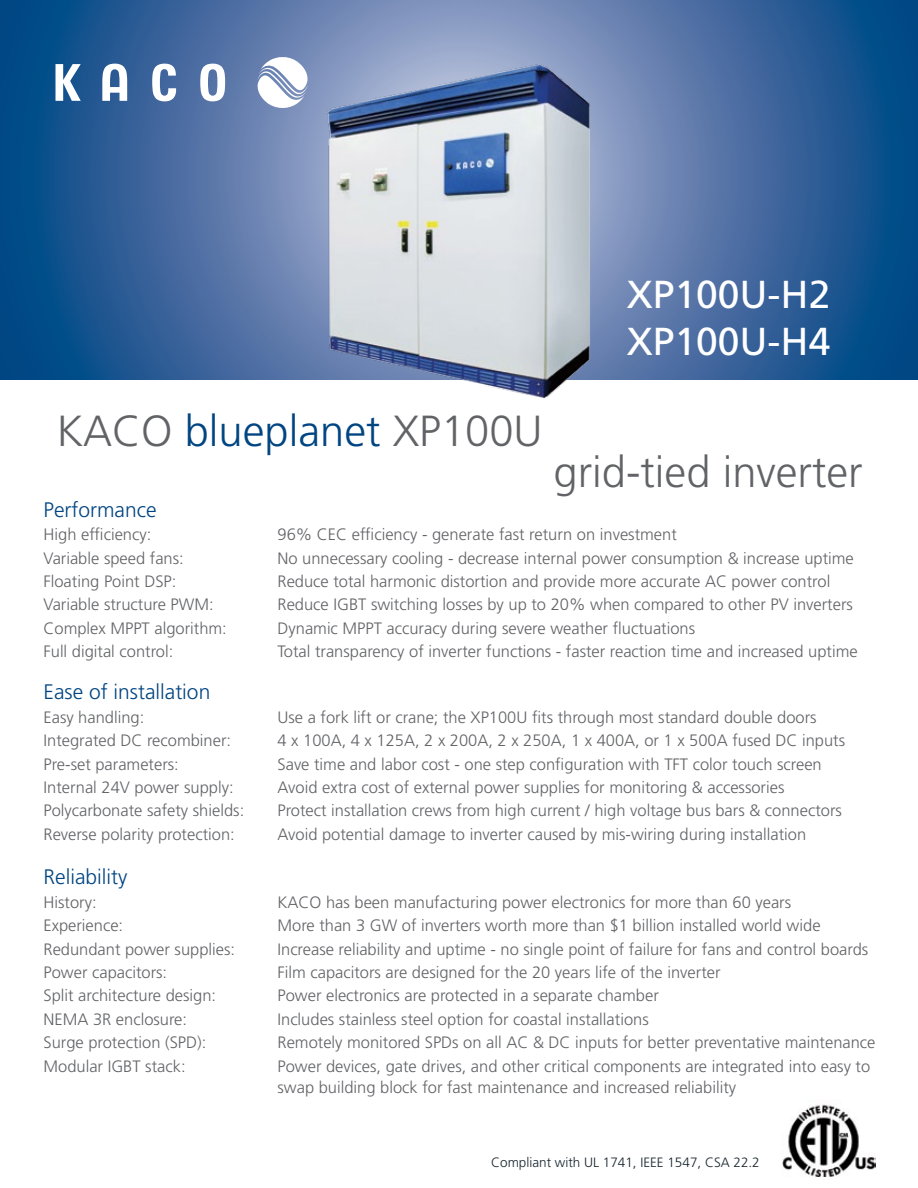
<style>
.page{position:relative;width:918px;height:1188px;background:#fff}
.page>*{position:absolute;margin:0;border:0;box-sizing:border-box;transform-origin:0 0}
.t1{font:300 43.5px "Frutiger LT Pro";color:#626366}
.t2{font:39px/46.8px "Frutiger LT Pro";color:#fff}
.t3{font:300 21px "Frutiger LT Pro";color:#004582}
.t4{font:300 16.5px/21px "Frutiger LT Pro";color:#626366}
.t5{font:300 13.5px "Frutiger LT Pro";color:#16252d}
.s1{color:#004582}
</style>
<div class="page">
<svg style="left:0;top:0;width:918px;height:379px;background:#3c689d"></svg>
<svg style="left:56px;top:64px;width:169px;height:37px"></svg>
<svg style="left:257px;top:57px;width:36px;height:51px"></svg>
<img style="left:293px;top:46px;width:313px;height:352px">
<img style="left:782px;top:1104px;width:94px;height:73px">
<h2 class="t2" style="left:627px;top:271px;width:205px">XP100U-H2<br>XP100U-H4</h2>
<h1 class="t1" style="left:57px;top:406px;width:487px">KACO <span class="s1">blueplanet</span> XP100U</h1>
<h1 class="t1" style="left:554px;top:446px;width:311px">grid-tied inverter</h1>
<p class="t3" style="left:44px;top:497px;width:115px">Performance</p>
<p class="t4" style="left:44px;top:524px;width:109px">High efficiency:</p>
<p class="t4" style="left:278px;top:524px;width:401px">96% CEC efficiency - generate fast return on investment</p>
<p class="t4" style="left:44px;top:548px;width:142px">Variable speed fans:</p>
<p class="t4" style="left:278px;top:548px;width:578px">No unnecessary cooling - decrease internal power consumption &amp; increase uptime</p>
<p class="t4" style="left:44px;top:571px;width:134px">Floating Point DSP:</p>
<p class="t4" style="left:278px;top:571px;width:554px">Reduce total harmonic distortion and provide more accurate AC power control</p>
<p class="t4" style="left:44px;top:594px;width:172px">Variable structure PWM:</p>
<p class="t4" style="left:278px;top:594px;width:577px">Reduce IGBT switching losses by up to 20% when compared to other PV inverters</p>
<p class="t4" style="left:44px;top:618px;width:185px">Complex MPPT algorithm:</p>
<p class="t4" style="left:278px;top:618px;width:419px">Dynamic MPPT accuracy during severe weather fluctuations</p>
<p class="t4" style="left:44px;top:641px;width:131px">Full digital control:</p>
<p class="t4" style="left:278px;top:641px;width:582px">Total transparency of inverter functions - faster reaction time and increased uptime</p>
<p class="t3" style="left:44px;top:680px;width:168px">Ease of installation</p>
<p class="t4" style="left:44px;top:707px;width:102px">Easy handling:</p>
<p class="t4" style="left:278px;top:707px;width:541px">Use a fork lift or crane; the XP100U fits through most standard double doors</p>
<p class="t4" style="left:44px;top:730px;width:189px">Integrated DC recombiner:</p>
<p class="t4" style="left:278px;top:730px;width:569px">4 x 100A, 4 x 125A, 2 x 200A, 2 x 250A, 1 x 400A, or 1 x 500A fused DC inputs</p>
<p class="t4" style="left:44px;top:754px;width:137px">Pre-set parameters:</p>
<p class="t4" style="left:278px;top:754px;width:546px">Save time and labor cost - one step configuration with TFT color touch screen</p>
<p class="t4" style="left:44px;top:777px;width:192px">Internal 24V power supply:</p>
<p class="t4" style="left:278px;top:777px;width:508px">Avoid extra cost of external power supplies for monitoring &amp; accessories</p>
<p class="t4" style="left:44px;top:800px;width:202px">Polycarbonate safety shields:</p>
<p class="t4" style="left:278px;top:800px;width:566px">Protect installation crews from high current / high voltage bus bars &amp; connectors</p>
<p class="t4" style="left:44px;top:824px;width:193px">Reverse polarity protection:</p>
<p class="t4" style="left:278px;top:824px;width:530px">Avoid potential damage to inverter caused by mis-wiring during installation</p>
<p class="t3" style="left:44px;top:865px;width:85px">Reliability</p>
<p class="t4" style="left:44px;top:892px;width:55px">History:</p>
<p class="t4" style="left:278px;top:892px;width:515px">KACO has been manufacturing power electronics for more than 60 years</p>
<p class="t4" style="left:44px;top:915px;width:81px">Experience:</p>
<p class="t4" style="left:278px;top:915px;width:545px">More than 3 GW of inverters worth more than $1 billion installed world wide</p>
<p class="t4" style="left:44px;top:939px;width:193px">Redundant power supplies:</p>
<p class="t4" style="left:278px;top:939px;width:592px">Increase reliability and uptime - no single point of failure for fans and control boards</p>
<p class="t4" style="left:44px;top:962px;width:125px">Power capacitors:</p>
<p class="t4" style="left:278px;top:962px;width:445px">Film capacitors are designed for the 20 years life of the inverter</p>
<p class="t4" style="left:44px;top:985px;width:174px">Split architecture design:</p>
<p class="t4" style="left:278px;top:985px;width:383px">Power electronics are protected in a separate chamber</p>
<p class="t4" style="left:44px;top:1009px;width:145px">NEMA 3R enclosure:</p>
<p class="t4" style="left:278px;top:1009px;width:373px">Includes stainless steel option for coastal installations</p>
<p class="t4" style="left:44px;top:1032px;width:164px">Surge protection (SPD):</p>
<p class="t4" style="left:278px;top:1032px;width:600px">Remotely monitored SPDs on all AC &amp; DC inputs for better preventative maintenance</p>
<p class="t4" style="left:44px;top:1056px;width:144px">Modular IGBT stack:</p>
<p class="t4" style="left:278px;top:1056px;width:594px">Power devices, gate drives, and other critical components are integrated into easy to swap building block for fast maintenance and increased reliability</p>
<p class="t5" style="left:491px;top:1154px;width:270px">Compliant with UL 1741, IEEE 1547, CSA 22.2</p>
</div>
